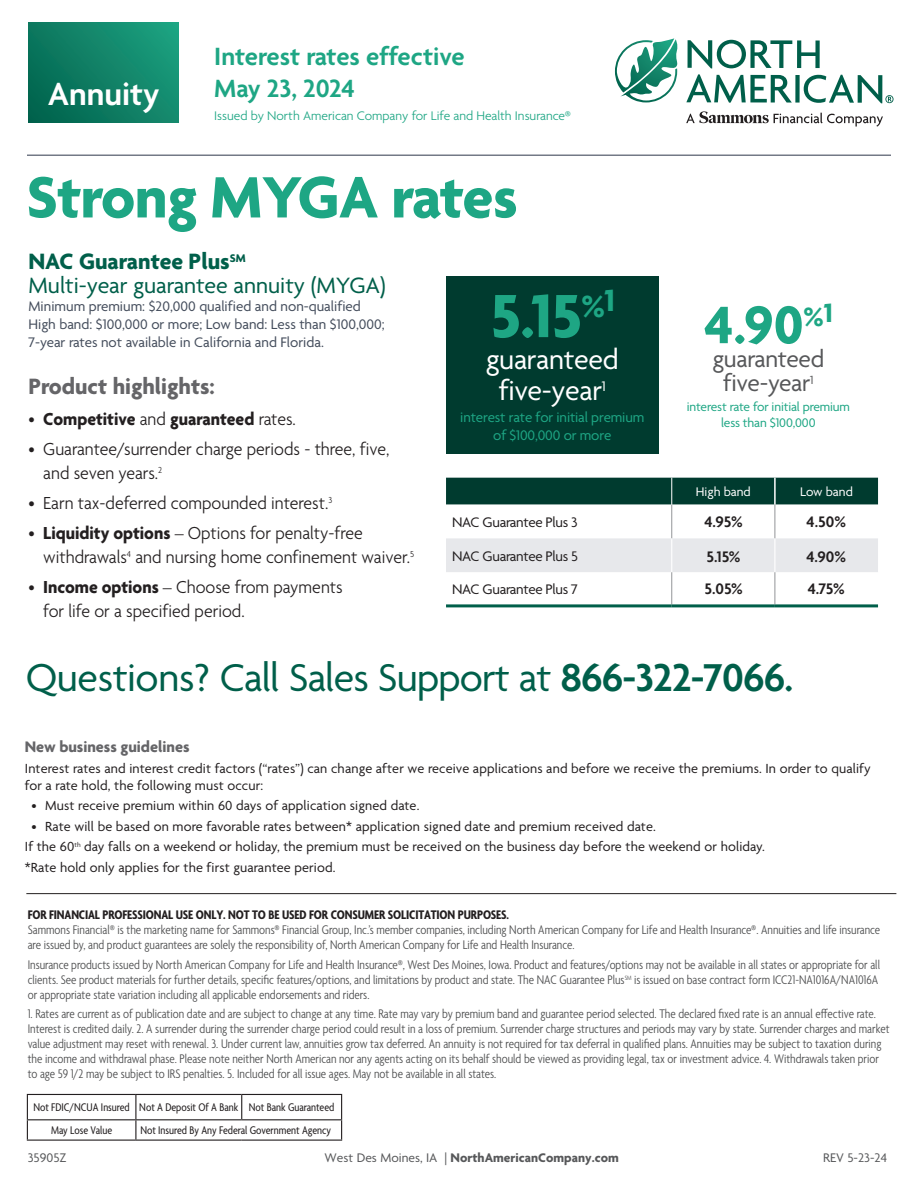
<style>
.page{position:relative;width:918px;height:1188px;background:#fff}
.page>*{position:absolute;margin:0;border:0;box-sizing:border-box;transform-origin:0 0}
.t1{font:700 66px "Agenda";color:#1ea684}
.t2{font:700 63px "Agenda";letter-spacing:-.01em;color:#1ea684}
.t3{font:700 57px "Agenda";color:#1ea684}
.t4{font:42px "Agenda";letter-spacing:-.02em;color:#005f4a}
.t5{font:600 34.5px "Agenda";color:#fff}
.t6{font:30px/31.5px "Agenda";letter-spacing:-.01em;color:#fff;text-align:center}
.t7{font:600 27px/32.4px "Agenda";color:#1ea684}
.t8{font:25.5px/24px "Agenda";letter-spacing:-.01em;color:#57585a;text-align:center}
.t9{font:24px/24px "Agenda";color:#005f4a}
.t10{font:700 24px "Agenda";color:#656568}
.t11{font:300 18.75px/23.5px "Agenda";color:#231f20;scale:.95 1}
.t12{font:700 18.75px "Agenda";color:#231f20;scale:.95 1}
.t13{font:600 16.5px/34.2px "Agenda";color:#231f20}
.t14{font:700 16.5px "Agenda";color:#656568}
.t15{font:15px/18px "Agenda";color:#444d5c}
.t16{font:15px "Agenda";letter-spacing:-.02em;color:#231f20}
.t17{font:15px/18px "Agenda";letter-spacing:-.01em;color:#1ea684;text-align:center}
.t18{font:14.25px/20.5px "Agenda";letter-spacing:.01em;color:#231f20}
.t19{font:300 condensed 13.5px/15px "Agenda";color:#4b4c4d}
.t20{font:700 condensed 13.5px "Agenda";letter-spacing:-.01em;color:#231f20}
.t21{font:300 13.5px "Agenda";color:#1ea684}
.t22{font:13.5px/16.5px "Agenda";letter-spacing:-.01em;color:#1ea684;text-align:center}
.t23{font:700 13.5px "Agenda";color:#57585a}
.t24{font:13.5px "Agenda";color:#57585a}
.t25{font:13.5px "Agenda";color:#fff}
.t26{font:condensed 12px/22.8px "Agenda";color:#231f20}
.s1{font-weight:700}
.s2{font-weight:300}
.s3{font-weight:600}
.s4{font-weight:400}
</style>
<div class="page">
<svg style="left:688px;top:40px;width:132px;height:28px"></svg>
<svg style="left:686px;top:74px;width:106px;height:29px"></svg>
<div style="left:795px;top:75px;width:5px;height:28px;background:#005f4a"></div>
<svg style="left:615px;top:38px;width:63px;height:64px"></svg>
<svg style="left:686px;top:111px;width:197px;height:16px"></svg>
<svg style="left:804px;top:75px;width:90px;height:28px"></svg>
<hr style="left:27px;top:154px;width:864px;height:2px;background:#737986">
<svg style="left:27px;top:1094px;width:315px;height:46px"></svg>
<hr style="left:27px;top:1140px;width:109px;height:1px;background:#231f20">
<hr style="left:136px;top:1140px;width:106px;height:1px;background:#231f20">
<hr style="left:242px;top:1140px;width:100px;height:1px;background:#231f20">
<div style="left:446px;top:538px;width:432px;height:34px;background:#e7e8eb"></div>
<hr style="left:671px;top:505px;width:1px;height:33px;background:#939598">
<hr style="left:775px;top:505px;width:1px;height:33px;background:#939598">
<hr style="left:671px;top:572px;width:1px;height:32px;background:#939598">
<hr style="left:775px;top:572px;width:1px;height:32px;background:#939598">
<hr style="left:671px;top:538px;width:1px;height:34px;background:#fff">
<hr style="left:774px;top:538px;width:1px;height:34px;background:#fff">
<div style="left:446px;top:478px;width:432px;height:27px;background:#003b2f"></div>
<hr style="left:446px;top:604px;width:226px;height:3px;background:#005f4a">
<hr style="left:672px;top:604px;width:103px;height:3px;background:#005f4a">
<hr style="left:775px;top:604px;width:103px;height:3px;background:#005f4a">
<div style="left:446px;top:276px;width:213px;height:177px;background:#003b2f"></div>
<hr style="left:26px;top:893px;width:870px;height:1px;background:#231f20">
<div style="left:28px;top:23px;width:151px;height:100px;background:linear-gradient(to right,#056b54,#1a9778)"></div>
<h3 class="t5" style="left:48px;top:75px;width:113px">Annuity</h3>
<h3 class="t7" style="left:214px;top:42px;width:252px">Interest rates effective<br>May 23, 2024</h3>
<p class="t21" style="left:214px;top:108px;width:358px">Issued by North American Company for Life and Health Insurance®</p>
<h2 class="t2" style="left:26px;top:163px;width:493px">Strong MYGA rates</h2>
<h3 class="t9" style="left:28px;top:251px;width:359px"><span class="s1">NAC Guarantee Plus</span><sup>SM<br></sup>Multi-year guarantee annuity (MYGA)</h3>
<p class="t15" style="left:28px;top:299px;width:358px">Minimum premium: $20,000 qualified and non-qualified<br>High band: $100,000 or more; Low band: Less than $100,000;<br>7-year rates not available in California and Florida.</p>
<h3 class="t10" style="left:28px;top:374px;width:188px">Product highlights:</h3>
<h3 class="t12" style="left:28px;top:409px;width:283px"><span class="s2">•</span> Competitive <span class="s2">and</span> guaranteed <span class="s2">rates.</span></h3>
<h3 class="t11" style="left:43px;top:439px;width:366px;text-indent:-15px">• Guarantee/surrender charge periods - three, five, and seven years.<sup>2</sup></h3>
<h3 class="t11" style="left:28px;top:492px;width:321px">• Earn tax-deferred compounded interest.<sup>3</sup></h3>
<h3 class="t11" style="left:43px;top:523px;width:392px;text-indent:-15px">• <span class="s1">Liquidity options</span> – Options for penalty-free withdrawals<sup>4</sup> and nursing home confinement waiver.<sup>5</sup></h3>
<h3 class="t11" style="left:43px;top:576px;width:317px;text-indent:-15px">• <span class="s1">Income options</span> – Choose from payments for life or a specified period.</h3>
<h1 class="t1" style="left:490px;top:281px;width:126px">5.15<sup>%1</sup></h1>
<h3 class="t6" style="left:486px;top:345px;width:135px">guaranteed five-year<sup>1</sup></h3>
<p class="t17" style="left:460px;top:409px;width:186px">interest rate for initial premium of $100,000 or more</p>
<p class="t16" style="left:452px;top:514px;width:127px">NAC Guarantee Plus 3</p>
<p class="t16" style="left:452px;top:548px;width:128px">NAC Guarantee Plus 5</p>
<p class="t16" style="left:452px;top:582px;width:127px">NAC Guarantee Plus 7</p>
<h3 class="t3" style="left:704px;top:294px;width:130px">4.90<sup>%1</sup></h3>
<h3 class="t8" style="left:712px;top:349px;width:114px">guaranteed five-year<sup>1</sup></h3>
<p class="t22" style="left:687px;top:399px;width:165px">interest rate for initial premium less than $100,000</p>
<p class="t25" style="left:696px;top:484px;width:56px">High band</p>
<p class="t25" style="left:800px;top:484px;width:54px">Low band</p>
<p class="t13" style="left:704px;top:506px;width:40px">4.95%<br>5.15%</p>
<p class="t13" style="left:806px;top:506px;width:41px">4.50%<br>4.90%</p>
<p class="t13" style="left:704px;top:573px;width:40px">5.05%</p>
<p class="t13" style="left:808px;top:573px;width:39px">4.75%</p>
<h3 class="t4" style="left:26px;top:655px;width:769px">Questions? Call Sales Support at <span class="s3">866-322-7066.</span></h3>
<p class="t14" style="left:25px;top:738px;width:166px">New business guidelines</p>
<p class="t18" style="left:25px;top:760px;width:847px;line-height:17.2px">Interest rates and interest credit factors (“rates”) can change after we receive applications and before we receive the premiums. In order to qualify for a rate hold, the following must occur:</p>
<p class="t18" style="left:32px;top:797px;width:389px">• Must receive premium within 60 days of application signed date.</p>
<p class="t18" style="left:25px;top:817px;width:742px;text-indent:7px">• Rate will be based on more favorable rates between* application signed date and premium received date.<br>If the 60<sup>th</sup> day falls on a weekend or holiday, the premium must be received on the business day before the weekend or holiday. *Rate hold only applies for the first guarantee period.</p>
<p class="t20" style="left:28px;top:908px;width:483px">FOR FINANCIAL PROFESSIONAL USE ONLY. NOT TO BE USED FOR CONSUMER SOLICITATION PURPOSES.</p>
<p class="t19" style="left:28px;top:923px;width:854px">Sammons Financial® is the marketing name for Sammons® Financial Group, Inc.’s member companies, including North American Company for Life and Health Insurance®. Annuities and life insurance are issued by, and product guarantees are solely the responsibility of, North American Company for Life and Health Insurance.</p>
<p class="t19" style="left:28px;top:958px;width:854px">Insurance products issued by North American Company for Life and Health Insurance®, West Des Moines, Iowa. Product and features/options may not be available in all states or appropriate for all clients. See product materials for further details, specific features/options, and limitations by product and state. The NAC Guarantee Plus<sup>SM</sup> is issued on base contract form ICC21-NA1016A/NA1016A or appropriate state variation including all applicable endorsements and riders.</p>
<p class="t19" style="left:28px;top:1007px;width:863px">1. Rates are current as of publication date and are subject to change at any time. Rate may vary by premium band and guarantee period selected. The declared fixed rate is an annual effective rate.<br>Interest is credited daily. 2. A surrender during the surrender charge period could result in a loss of premium. Surrender charge structures and periods may vary by state. Surrender charges and market value adjustment may reset with renewal. 3. Under current law, annuities grow tax deferred. An annuity is not required for tax deferral in qualified plans. Annuities may be subject to taxation during the income and withdrawal phase. Please note neither North American nor any agents acting on its behalf should be viewed as providing legal, tax or investment advice. 4. Withdrawals taken prior to age 59 1/2 may be subject to IRS penalties. 5. Included for all issue ages. May not be available in all states.</p>
<p class="t26" style="left:51px;top:1097px;width:285px;text-indent:-18px">Not FDIC/NCUA Insured Not A Deposit Of A Bank Not Bank Guaranteed<br>May Lose Value</p>
<p class="t26" style="left:140px;top:1120px;width:192px">Not Insured By Any Federal Government Agency</p>
<p class="t24" style="left:28px;top:1150px;width:40px">35905Z</p>
<p class="t23" style="left:325px;top:1150px;width:296px"><span class="s4">West Des Moines, IA |</span> NorthAmericanCompany.com</p>
<p class="t24" style="left:823px;top:1150px;width:65px">REV 5-23-24</p>
</div>
